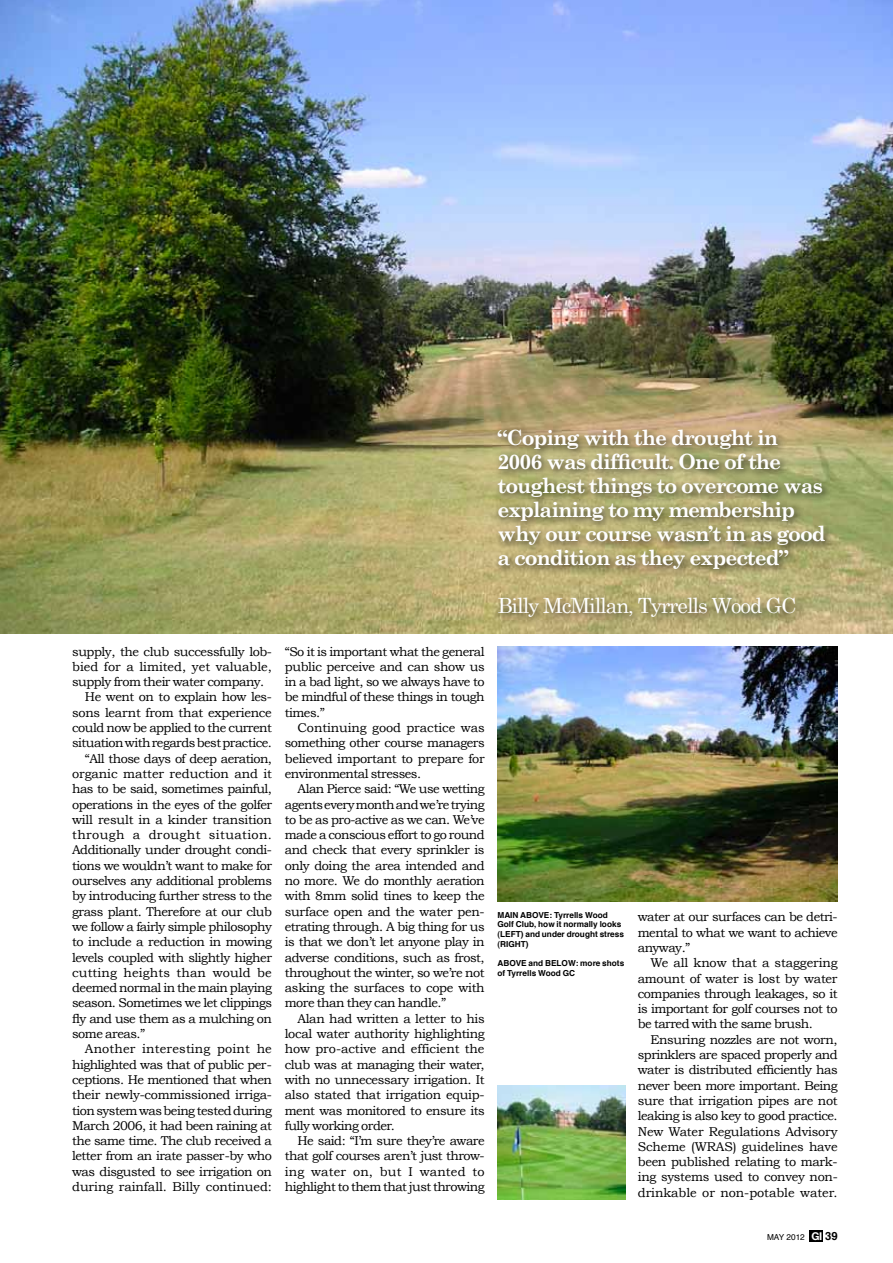
<style>
.page{position:relative;width:893px;height:1263px;background:#fff}
.page>*{position:absolute;margin:0;border:0;box-sizing:border-box;transform-origin:0 0}
.t1{font:700 21px/24px "Century Schoolbook";letter-spacing:-.05em;color:#fff}
.t2{font:21px "Century Schoolbook";letter-spacing:-.05em;color:#fff}
.t3{font:12.75px "Bookman Old Style";letter-spacing:-.04em;color:#000}
.t4{font:12.75px "Bookman Old Style";letter-spacing:-.005em;color:#000}
.t5{font:12.75px "Bookman Old Style";letter-spacing:-.02em;color:#000}
.t6{font:12.75px "Bookman Old Style";letter-spacing:-.015em;color:#000}
.t7{font:12.75px "Bookman Old Style";letter-spacing:.01em;color:#000}
.t8{font:12.75px "Bookman Old Style";letter-spacing:-.01em;color:#000}
.t9{font:12.75px "Bookman Old Style";color:#000}
.t10{font:12.75px "Bookman Old Style";letter-spacing:.03em;color:#000}
.t11{font:700 8.25px/9.8px "Helvetica";color:#000}
.t12{font:8.25px "Helvetica";color:#000}
.s1{font-family:"Helvetica Neue";font-weight:700;font-size:10.8px;color:#fff}
.s2{font-weight:700;font-size:11.25px}
</style>
<div class="page">
<div style="left:809px;top:1230px;width:14px;height:11px;background:#000"></div>
<img style="left:0;top:0;width:893px;height:634px">
<img style="left:497px;top:1086px;width:128px;height:113px">
<img style="left:497px;top:646px;width:340px;height:256px">
<div style="left:493px;top:425px;width:342px;height:202px;background:#000;opacity:.75"></div>
<p class="t3" style="left:72px;top:644px;width:201px">supply, the club successfully lob-</p>
<p class="t9" style="left:72px;top:659px;width:201px">bied for a limited, yet valuable,</p>
<p class="t3" style="left:72px;top:674px;width:194px">supply from their water company.</p>
<p class="t3" style="left:85px;top:690px;width:189px">He went on to explain how les-</p>
<p class="t5" style="left:72px;top:705px;width:201px">sons learnt from that experience</p>
<p class="t3" style="left:72px;top:720px;width:201px">could now be applied to the current</p>
<p class="t3" style="left:72px;top:736px;width:201px">situation with regards best practice.</p>
<p class="t3" style="left:85px;top:751px;width:189px">“All those days of deep aeration,</p>
<p class="t4" style="left:72px;top:766px;width:201px">organic matter reduction and it</p>
<p class="t3" style="left:72px;top:781px;width:201px">has to be said, sometimes painful,</p>
<p class="t3" style="left:72px;top:797px;width:201px">operations in the eyes of the golfer</p>
<p class="t6" style="left:72px;top:812px;width:201px">will result in a kinder transition</p>
<p class="t10" style="left:72px;top:827px;width:201px">through a drought situation.</p>
<p class="t3" style="left:72px;top:843px;width:201px">Additionally under drought condi-</p>
<p class="t3" style="left:72px;top:858px;width:201px">tions we wouldn’t want to make for</p>
<p class="t3" style="left:72px;top:873px;width:201px">ourselves any additional problems</p>
<p class="t3" style="left:72px;top:889px;width:201px">by introducing further stress to the</p>
<p class="t3" style="left:72px;top:904px;width:201px">grass plant. Therefore at our club</p>
<p class="t3" style="left:72px;top:919px;width:201px">we follow a fairly simple philosophy</p>
<p class="t3" style="left:72px;top:934px;width:201px">to include a reduction in mowing</p>
<p class="t3" style="left:72px;top:950px;width:201px">levels coupled with slightly higher</p>
<p class="t7" style="left:72px;top:965px;width:201px">cutting heights than would be</p>
<p class="t3" style="left:72px;top:980px;width:201px">deemed normal in the main playing</p>
<p class="t3" style="left:72px;top:996px;width:201px">season. Sometimes we let clippings</p>
<p class="t3" style="left:72px;top:1011px;width:201px">fly and use them as a mulching on</p>
<p class="t3" style="left:72px;top:1026px;width:74px">some areas.”</p>
<p class="t7" style="left:85px;top:1042px;width:188px">Another interesting point he</p>
<p class="t3" style="left:72px;top:1057px;width:201px">highlighted was that of public per-</p>
<p class="t3" style="left:72px;top:1072px;width:201px">ceptions. He mentioned that when</p>
<p class="t5" style="left:72px;top:1087px;width:201px">their newly-commissioned irriga-</p>
<p class="t3" style="left:72px;top:1103px;width:201px">tion system was being tested during</p>
<p class="t3" style="left:72px;top:1118px;width:201px">March 2006, it had been raining at</p>
<p class="t3" style="left:72px;top:1133px;width:201px">the same time. The club received a</p>
<p class="t3" style="left:72px;top:1149px;width:201px">letter from an irate passer-by who</p>
<p class="t3" style="left:72px;top:1164px;width:201px">was disgusted to see irrigation on</p>
<p class="t4" style="left:72px;top:1179px;width:201px">during rainfall. Billy continued:</p>
<p class="t3" style="left:285px;top:644px;width:201px">“So it is important what the general</p>
<p class="t3" style="left:285px;top:659px;width:201px">public perceive and can show us</p>
<p class="t3" style="left:285px;top:674px;width:201px">in a bad light, so we always have to</p>
<p class="t3" style="left:285px;top:690px;width:201px">be mindful of these things in tough</p>
<p class="t3" style="left:285px;top:705px;width:42px">times.”</p>
<p class="t4" style="left:297px;top:720px;width:189px">Continuing good practice was</p>
<p class="t3" style="left:285px;top:736px;width:201px">something other course managers</p>
<p class="t3" style="left:285px;top:751px;width:201px">believed important to prepare for</p>
<p class="t3" style="left:285px;top:766px;width:138px">environmental stresses.</p>
<p class="t3" style="left:297px;top:781px;width:189px">Alan Pierce said: “We use wetting</p>
<p class="t3" style="left:285px;top:797px;width:201px">agents every month and we’re trying</p>
<p class="t3" style="left:285px;top:812px;width:201px">to be as pro-active as we can. We’ve</p>
<p class="t3" style="left:285px;top:827px;width:201px">made a conscious effort to go round</p>
<p class="t3" style="left:285px;top:843px;width:201px">and check that every sprinkler is</p>
<p class="t3" style="left:285px;top:858px;width:201px">only doing the area intended and</p>
<p class="t3" style="left:285px;top:873px;width:201px">no more. We do monthly aeration</p>
<p class="t3" style="left:285px;top:889px;width:201px">with 8mm solid tines to keep the</p>
<p class="t3" style="left:285px;top:904px;width:201px">surface open and the water pen-</p>
<p class="t3" style="left:285px;top:919px;width:201px">etrating through. A big thing for us</p>
<p class="t3" style="left:285px;top:934px;width:201px">is that we don’t let anyone play in</p>
<p class="t3" style="left:285px;top:950px;width:201px">adverse conditions, such as frost,</p>
<p class="t3" style="left:285px;top:965px;width:201px">throughout the winter, so we’re not</p>
<p class="t5" style="left:285px;top:980px;width:201px">asking the surfaces to cope with</p>
<p class="t3" style="left:285px;top:996px;width:163px">more than they can handle.”</p>
<p class="t3" style="left:297px;top:1011px;width:189px">Alan had written a letter to his</p>
<p class="t3" style="left:285px;top:1026px;width:201px">local water authority highlighting</p>
<p class="t4" style="left:285px;top:1042px;width:201px">how pro-active and efficient the</p>
<p class="t3" style="left:285px;top:1057px;width:201px">club was at managing their water,</p>
<p class="t3" style="left:285px;top:1072px;width:201px">with no unnecessary irrigation. It</p>
<p class="t6" style="left:285px;top:1087px;width:201px">also stated that irrigation equip-</p>
<p class="t3" style="left:285px;top:1103px;width:201px">ment was monitored to ensure its</p>
<p class="t3" style="left:285px;top:1118px;width:112px">fully working order.</p>
<p class="t3" style="left:297px;top:1133px;width:189px">He said: “I’m sure they’re aware</p>
<p class="t3" style="left:285px;top:1149px;width:201px">that golf courses aren’t just throw-</p>
<p class="t7" style="left:285px;top:1164px;width:201px">ing water on, but I wanted to</p>
<p class="t3" style="left:285px;top:1179px;width:201px">highlight to them that just throwing</p>
<p class="t1" style="left:497px;top:425px;width:330px">“Coping with the drought in<br>2006 was difficult. One of the toughest things to overcome was explaining to my membership why our course wasn’t in as good a condition as they expected”</p>
<p class="t2" style="left:497px;top:592px;width:300px">Billy McMillan, Tyrrells Wood GC</p>
<p class="t11" style="left:497px;top:910px;width:128px">MAIN ABOVE: Tyrrells Wood<br>Golf Club, how it normally looks (LEFT) and under drought stress (RIGHT)</p>
<p class="t11" style="left:497px;top:958px;width:128px">ABOVE and BELOW: more shots of Tyrrells Wood GC</p>
<p class="t3" style="left:638px;top:910px;width:201px">water at our surfaces can be detri-</p>
<p class="t3" style="left:638px;top:925px;width:201px">mental to what we want to achieve</p>
<p class="t3" style="left:638px;top:940px;width:54px">anyway.”</p>
<p class="t8" style="left:650px;top:955px;width:189px">We all know that a staggering</p>
<p class="t5" style="left:638px;top:971px;width:201px">amount of water is lost by water</p>
<p class="t3" style="left:638px;top:986px;width:201px">companies through leakages, so it</p>
<p class="t3" style="left:638px;top:1001px;width:201px">is important for golf courses not to</p>
<p class="t3" style="left:638px;top:1017px;width:177px">be tarred with the same brush.</p>
<p class="t3" style="left:650px;top:1032px;width:189px">Ensuring nozzles are not worn,</p>
<p class="t3" style="left:638px;top:1047px;width:201px">sprinklers are spaced properly and</p>
<p class="t3" style="left:638px;top:1063px;width:201px">water is distributed efficiently has</p>
<p class="t3" style="left:638px;top:1078px;width:201px">never been more important. Being</p>
<p class="t3" style="left:638px;top:1093px;width:201px">sure that irrigation pipes are not</p>
<p class="t3" style="left:638px;top:1108px;width:201px">leaking is also key to good practice.</p>
<p class="t6" style="left:638px;top:1124px;width:201px">New Water Regulations Advisory</p>
<p class="t8" style="left:638px;top:1139px;width:201px">Scheme (WRAS) guidelines have</p>
<p class="t3" style="left:638px;top:1154px;width:201px">been published relating to mark-</p>
<p class="t3" style="left:638px;top:1170px;width:201px">ing systems used to convey non-</p>
<p class="t4" style="left:638px;top:1185px;width:201px">drinkable or non-potable water.</p>
<p class="t12" style="left:767px;top:1231px;width:72px">MAY 2012 <span class="s1">GI</span> <span class="s2">39</span></p>
</div>
